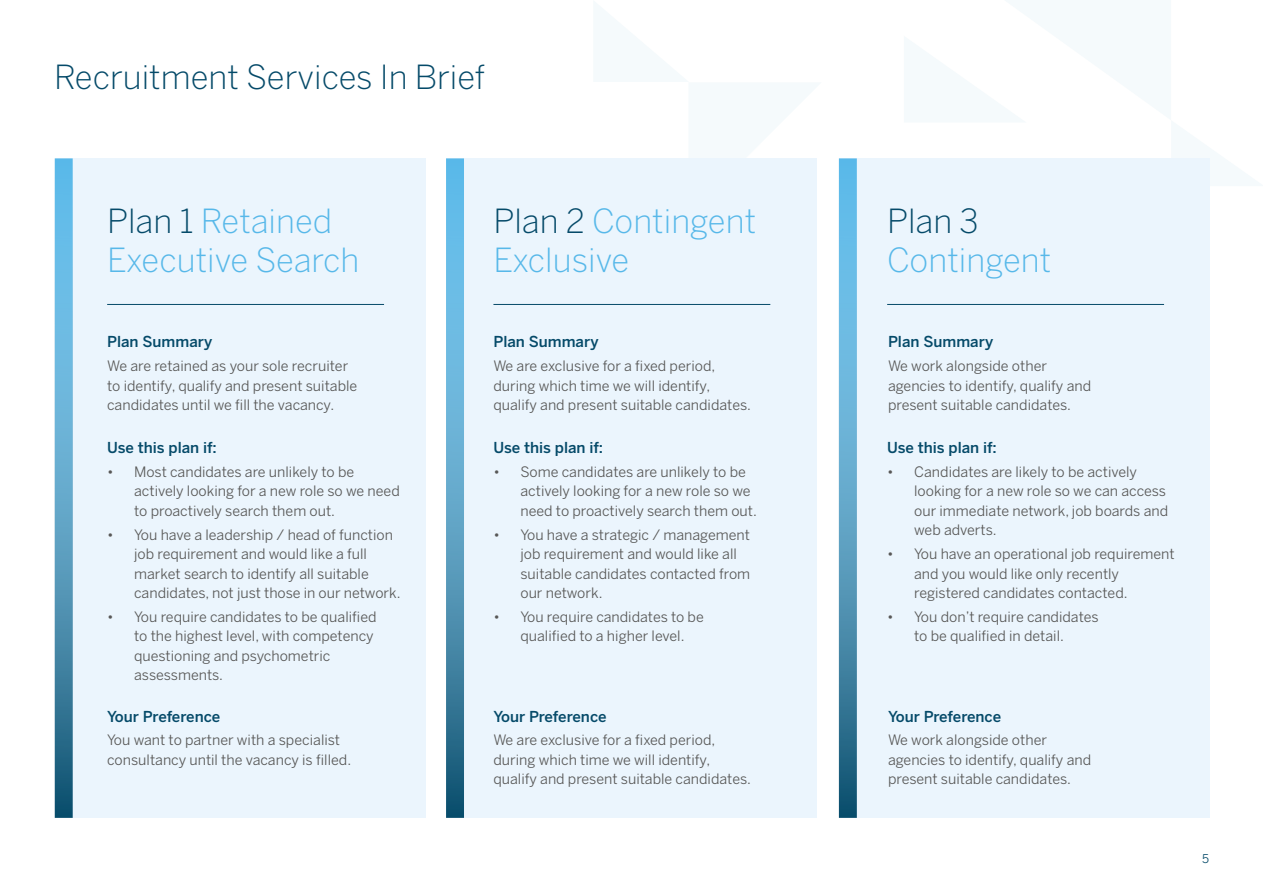
<style>
.page{position:relative;width:1263px;height:893px;background:#fff}
.page>*{position:absolute;margin:0;border:0;box-sizing:border-box;transform-origin:0 0}
.t1{font:300 33px/39px "Benton Sans";color:#57b8e9}
.t2{font:300 33px "Benton Sans";color:#054a69}
.t3{font:500 15px "Benton Sans";color:#054a69}
.t4{font:14.25px/19.5px "Benton Sans";color:#575756}
.t5{font:12px "Benton Sans";color:#054a69}
.s1{color:#054a69}
</style>
<div class="page">
<svg style="left:593px;top:158px;width:224px;height:1px"></svg>
<svg style="left:904px;top:158px;width:306px;height:1px"></svg>
<div style="left:55px;top:159px;width:371px;height:659px;background:#ebf5fd"></div>
<div style="left:446px;top:159px;width:371px;height:659px;background:#ebf5fd"></div>
<div style="left:839px;top:159px;width:371px;height:659px;background:#ebf5fd"></div>
<hr style="left:107px;top:304px;width:277px;height:1px;background:#054a69">
<hr style="left:493px;top:304px;width:277px;height:1px;background:#054a69">
<hr style="left:887px;top:304px;width:277px;height:1px;background:#054a69">
<svg style="left:55px;top:158px;width:18px;height:660px;background:#549dc1"></svg>
<svg style="left:446px;top:158px;width:18px;height:660px;background:#559dc1"></svg>
<svg style="left:839px;top:158px;width:18px;height:660px;background:#549dc1"></svg>
<h1 class="t2" style="left:54px;top:58px;width:433px">Recruitment Services In Brief</h1>
<h1 class="t1" style="left:107px;top:201px;width:254px"><span class="s1">Plan 1</span> Retained<br>Executive Search</h1>
<h1 class="t2" style="left:887px;top:202px;width:93px">Plan 3</h1>
<h1 class="t1" style="left:493px;top:201px;width:264px"><span class="s1">Plan 2</span> Contingent<br>Exclusive</h1>
<h1 class="t1" style="left:887px;top:240px;width:166px">Contingent</h1>
<p class="t3" style="left:107px;top:333px;width:107px">Plan Summary</p>
<p class="t4" style="left:107px;top:356px;width:252px">We are retained as your sole recruiter to identify, qualify and present suitable candidates until we fill the vacancy.</p>
<p class="t3" style="left:107px;top:439px;width:111px">Use this plan if:</p>
<p class="t4" style="left:134px;top:462px;width:267px;text-indent:-27px">• Most candidates are unlikely to be actively looking for a new role so we need to proactively search them out.</p>
<p class="t4" style="left:134px;top:524px;width:268px;text-indent:-27px">• You have a leadership / head of function job requirement and would like a full market search to identify all suitable candidates, not just those in our network.</p>
<p class="t4" style="left:134px;top:607px;width:244px;text-indent:-27px">• You require candidates to be qualified to the highest level, with competency questioning and psychometric assessments.</p>
<p class="t3" style="left:107px;top:707px;width:115px">Your Preference</p>
<p class="t4" style="left:107px;top:730px;width:245px">You want to partner with a specialist consultancy until the vacancy is filled.</p>
<p class="t3" style="left:493px;top:333px;width:107px">Plan Summary</p>
<p class="t4" style="left:493px;top:356px;width:259px">We are exclusive for a fixed period, during which time we will identify, qualify and present suitable candidates.</p>
<p class="t3" style="left:493px;top:439px;width:111px">Use this plan if:</p>
<p class="t4" style="left:520px;top:462px;width:238px;text-indent:-27px">• Some candidates are unlikely to be actively looking for a new role so we need to proactively search them out.</p>
<p class="t4" style="left:520px;top:524px;width:231px;text-indent:-27px">• You have a strategic / management job requirement and would like all suitable candidates contacted from our network.</p>
<p class="t4" style="left:493px;top:607px;width:212px;text-align:center">• You require candidates to be qualified to a higher level.</p>
<p class="t3" style="left:493px;top:707px;width:115px">Your Preference</p>
<p class="t4" style="left:493px;top:730px;width:259px">We are exclusive for a fixed period, during which time we will identify, qualify and present suitable candidates.</p>
<p class="t3" style="left:888px;top:333px;width:107px">Plan Summary</p>
<p class="t4" style="left:888px;top:356px;width:205px">We work alongside other agencies to identify, qualify and present suitable candidates.</p>
<p class="t3" style="left:887px;top:439px;width:111px">Use this plan if:</p>
<p class="t4" style="left:914px;top:462px;width:256px;text-indent:-27px">• Candidates are likely to be actively looking for a new role so we can access our immediate network, job boards and web adverts.</p>
<p class="t4" style="left:914px;top:544px;width:262px;text-indent:-27px">• You have an operational job requirement and you would like only recently registered candidates contacted.</p>
<p class="t4" style="left:887px;top:607px;width:213px;text-align:center">• You don’t require candidates to be qualified in detail.</p>
<p class="t3" style="left:888px;top:707px;width:115px">Your Preference</p>
<p class="t4" style="left:888px;top:730px;width:205px">We work alongside other agencies to identify, qualify and present suitable candidates.</p>
<p class="t5" style="left:1202px;top:851px;width:8px">5</p>
</div>
